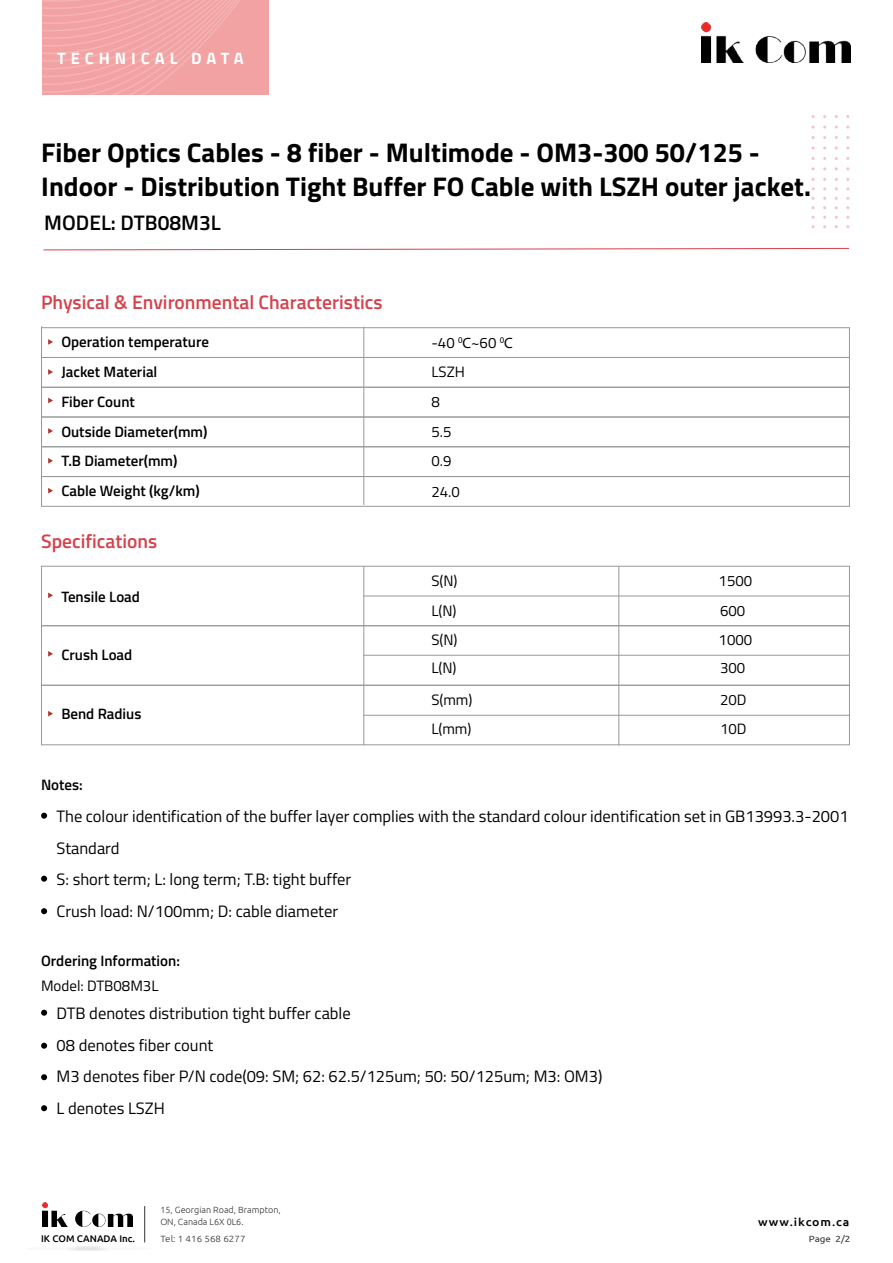
<style>
.page{position:relative;width:893px;height:1263px;background:#fff}
.page>*{position:absolute;margin:0;border:0;box-sizing:border-box;transform-origin:0 0}
.t1{font:700 27px/34.5px "Titillium Web";color:#000}
.t2{font:600 21px "Titillium Web";color:#000}
.t3{font:600 19.5px "Titillium Web";color:#d6414c}
.t4{font:16.5px/31.5px "Titillium Web";color:#000}
.t5{font:700 16.5px "Titillium Web";letter-spacing:.3em;color:#fff}
.t6{font:600 15px/29.7px "Titillium Web";color:#000}
.t7{font:15px/29.7px "Titillium Web";color:#000}
.t8{font:500 11.25px "Ubuntu";letter-spacing:.075em;color:#000;scale:1.09 1}
.t9{font:500 9.75px "Ubuntu";color:#000}
.t10{font:300 9px/12px "Ubuntu";color:#333}
.t11{font:300 9px "Ubuntu";color:#333;scale:1.09 1}
.t12{font:9px "Ubuntu";color:#333;scale:1.09 1}
.s1{font-family:"Myriad Pro"}
</style>
<div class="page">
<svg style="left:41px;top:813px;width:6px;height:6px"></svg>
<svg style="left:41px;top:876px;width:6px;height:6px"></svg>
<svg style="left:41px;top:908px;width:6px;height:6px"></svg>
<svg style="left:41px;top:1010px;width:6px;height:6px"></svg>
<svg style="left:41px;top:1074px;width:6px;height:6px"></svg>
<svg style="left:41px;top:1043px;width:6px;height:6px"></svg>
<svg style="left:41px;top:1105px;width:6px;height:6px"></svg>
<div style="left:41px;top:357px;width:809px;height:30px;border:1px solid #999"></div>
<div style="left:41px;top:417px;width:809px;height:30px;border:1px solid #999"></div>
<hr style="left:364px;top:327px;width:1px;height:178px;background:#999">
<div style="left:41px;top:328px;width:809px;height:30px;border:1px solid #999"></div>
<div style="left:41px;top:387px;width:809px;height:30px;border:1px solid #999"></div>
<div style="left:41px;top:447px;width:809px;height:30px;border:1px solid #999"></div>
<hr style="left:364px;top:566px;width:1px;height:179px;background:#999">
<hr style="left:619px;top:566px;width:1px;height:179px;background:#999">
<div style="left:41px;top:596px;width:809px;height:30px;border:1px solid #999"></div>
<div style="left:41px;top:566px;width:809px;height:30px;border:1px solid #999"></div>
<hr style="left:363px;top:596px;width:486px;height:1px;background:#999">
<div style="left:41px;top:626px;width:809px;height:30px;border:1px solid #999"></div>
<div style="left:41px;top:655px;width:809px;height:30px;border:1px solid #999"></div>
<div style="left:41px;top:685px;width:809px;height:30px;border:1px solid #999"></div>
<div style="left:41px;top:715px;width:809px;height:30px;border:1px solid #999"></div>
<svg style="left:48px;top:592px;width:5px;height:6px"></svg>
<svg style="left:48px;top:651px;width:5px;height:6px"></svg>
<svg style="left:48px;top:711px;width:5px;height:5px"></svg>
<hr style="left:41px;top:326px;width:1px;height:179px;background:#999">
<svg style="left:48px;top:339px;width:5px;height:6px"></svg>
<svg style="left:48px;top:369px;width:5px;height:6px"></svg>
<svg style="left:48px;top:398px;width:5px;height:5px"></svg>
<svg style="left:48px;top:428px;width:5px;height:6px"></svg>
<svg style="left:48px;top:488px;width:5px;height:5px"></svg>
<svg style="left:48px;top:458px;width:5px;height:6px"></svg>
<img style="left:43px;top:1203px;width:90px;height:24px">
<svg style="left:22px;top:1246px;width:133px;height:5px"></svg>
<hr style="left:144px;top:1206px;width:1px;height:36px;background:#333">
<img style="left:702px;top:22px;width:148px;height:40px">
<svg style="left:43px;top:248px;width:806px;height:2px"></svg>
<svg style="left:42px;top:93px;width:227px;height:2px"></svg>
<svg style="left:42px;top:85px;width:227px;height:8px;background:#f2a3a3"></svg>
<svg style="left:42px;top:77px;width:227px;height:8px;background:#f2a4a4"></svg>
<svg style="left:42px;top:0;width:227px;height:77px;background:#f2a5a5"></svg>
<svg style="left:811px;top:125px;width:4px;height:4px"></svg>
<svg style="left:811px;top:146px;width:4px;height:4px"></svg>
<p class="t5" style="left:57px;top:45px;width:188px">TECHNICAL DATA</p>
<h1 class="t1" style="left:41px;top:133px;width:771px">Fiber Optics Cables - 8 fiber - Multimode - OM3-300 50/125 -<br>Indoor - Distribution Tight Buffer FO Cable with LSZH outer jacket.</h1>
<p class="t2" style="left:44px;top:207px;width:178px">MODEL: DTB08M3L</p>
<p class="t3" style="left:41px;top:288px;width:343px">Physical &amp; Environmental Characteristics</p>
<p class="t6" style="left:61px;top:326px;width:149px">Operation temperature<br>Jacket Material<br>Fiber Count</p>
<p class="t7" style="left:431px;top:327px;width:83px">-40 <sup>0</sup><span class="s1">C</span>~60 <sup>0</sup><span class="s1">C</span></p>
<p class="t7" style="left:431px;top:356px;width:35px">LSZH</p>
<p class="t7" style="left:431px;top:386px;width:10px">8</p>
<p class="t6" style="left:61px;top:416px;width:148px">Outside Diameter(mm)<br>T.B Diameter(mm)</p>
<p class="t7" style="left:431px;top:415px;width:30px;line-height:30.2px">5.5<br>0.9<br>24.0</p>
<p class="t6" style="left:61px;top:475px;width:140px">Cable Weight (kg/km)</p>
<p class="t3" style="left:41px;top:527px;width:118px">Specifications</p>
<p class="t6" style="left:61px;top:581px;width:80px">Tensile Load</p>
<p class="t6" style="left:61px;top:639px;width:73px">Crush Load</p>
<p class="t6" style="left:61px;top:698px;width:82px">Bend Radius</p>
<p class="t6" style="left:41px;top:769px;width:43px">Notes:</p>
<p class="t7" style="left:431px;top:565px;width:28px;text-align:justify">S(N)<br>L(N)<br>S(N)</p>
<p class="t7" style="left:431px;top:652px;width:43px;line-height:31.5px">L(N)<br>S(mm)</p>
<p class="t7" style="left:431px;top:713px;width:42px">L(mm)</p>
<p class="t7" style="left:719px;top:565px;width:35px">1500<br>600<br>1000</p>
<p class="t7" style="left:720px;top:652px;width:28px;line-height:31.5px">300<br>20D</p>
<p class="t7" style="left:720px;top:713px;width:28px">10D</p>
<p class="t4" style="left:57px;top:800px;width:794px">The colour identification of the buffer layer complies with the standard colour identification set in GB13993.3-2001<br>Standard<br>S: short term; L: long term; T.B: tight buffer<br>Crush load: N/100mm; D: cable diameter</p>
<p class="t6" style="left:41px;top:945px;width:140px">Ordering Information:</p>
<p class="t7" style="left:41px;top:970px;width:119px">Model: DTB08M3L</p>
<p class="t4" style="left:57px;top:997px;width:547px">DTB denotes distribution tight buffer cable<br>08 denotes fiber count<br>M3 denotes fiber P/N code(09: SM; 62: 62.5/125um; 50: 50/125um; M3: OM3)<br>L denotes LSZH</p>
<p class="t9" style="left:41px;top:1232px;width:95px">IK COM CANADA Inc.</p>
<p class="t10" style="left:160px;top:1203px;width:122px">15, Georgian Road, Brampton,<br>ON, Canada L6X 0L6.</p>
<p class="t11" style="left:160px;top:1233px;width:80px">Tel: 1 416 568 6277</p>
<p class="t8" style="left:758px;top:1215px;width:85px">www.ikcom.ca</p>
<p class="t12" style="left:809px;top:1233px;width:40px">Page 2/2</p>
</div>
